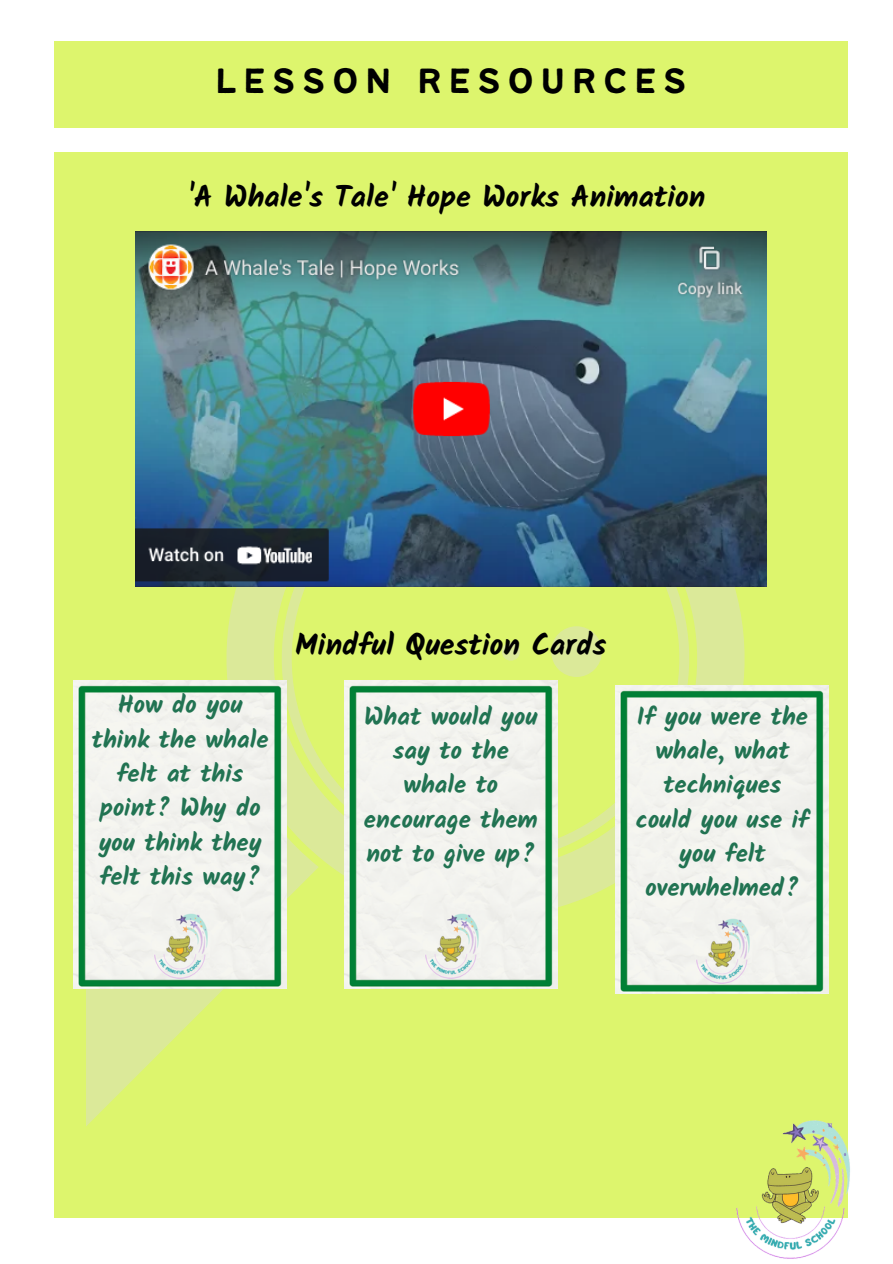
<style>
.page{position:relative;width:893px;height:1264px;background:#fff}
.page>*{position:absolute;margin:0;border:0;box-sizing:border-box;transform-origin:0 0}
.t1{font:46.5px "Bantayog";letter-spacing:.125em;color:#000}
.t2{font:700 30px "Kalam";color:#000}
.t3{font:700 24.75px/34.3px "Kalam";color:#217352;text-align:center}
</style>
<div class="page">
<div style="left:54px;top:152px;width:793px;height:1065px;background:#ddf56d"></div>
<svg style="left:86px;top:917px;width:201px;height:209px"></svg>
<svg style="left:201px;top:586px;width:543px;height:331px;fill:#dbe999"></svg>
<svg style="left:282px;top:586px;width:427px;height:276px"></svg>
<svg style="left:551px;top:626px;width:53px;height:51px"></svg>
<svg style="left:501px;top:642px;width:20px;height:19px"></svg>
<div style="left:54px;top:41px;width:793px;height:87px;background:#ddf56d"></div>
<img style="left:704px;top:1103px;width:146px;height:156px">
<img style="left:135px;top:232px;width:631px;height:354px">
<img style="left:74px;top:680px;width:212px;height:308px">
<img style="left:344px;top:680px;width:213px;height:308px">
<img style="left:615px;top:685px;width:213px;height:308px">
<h1 class="t1" style="left:215px;top:60px;width:473px">lesson resources</h1>
<p class="t2" style="left:187px;top:179px;width:520px">'A Whale's Tale' Hope Works Animation</p>
<p class="t2" style="left:295px;top:627px;width:313px">Mindful Question Cards</p>
<p class="t3" style="left:92px;top:687px;width:178px">How do you think the whale felt at this point? Why do you think they felt this way?</p>
<p class="t3" style="left:364px;top:698px;width:175px">What would you say to the whale to encourage them not to give up?</p>
<p class="t3" style="left:636px;top:698px;width:175px">If you were the whale, what techniques could you use if you felt overwhelmed?</p>
</div>
